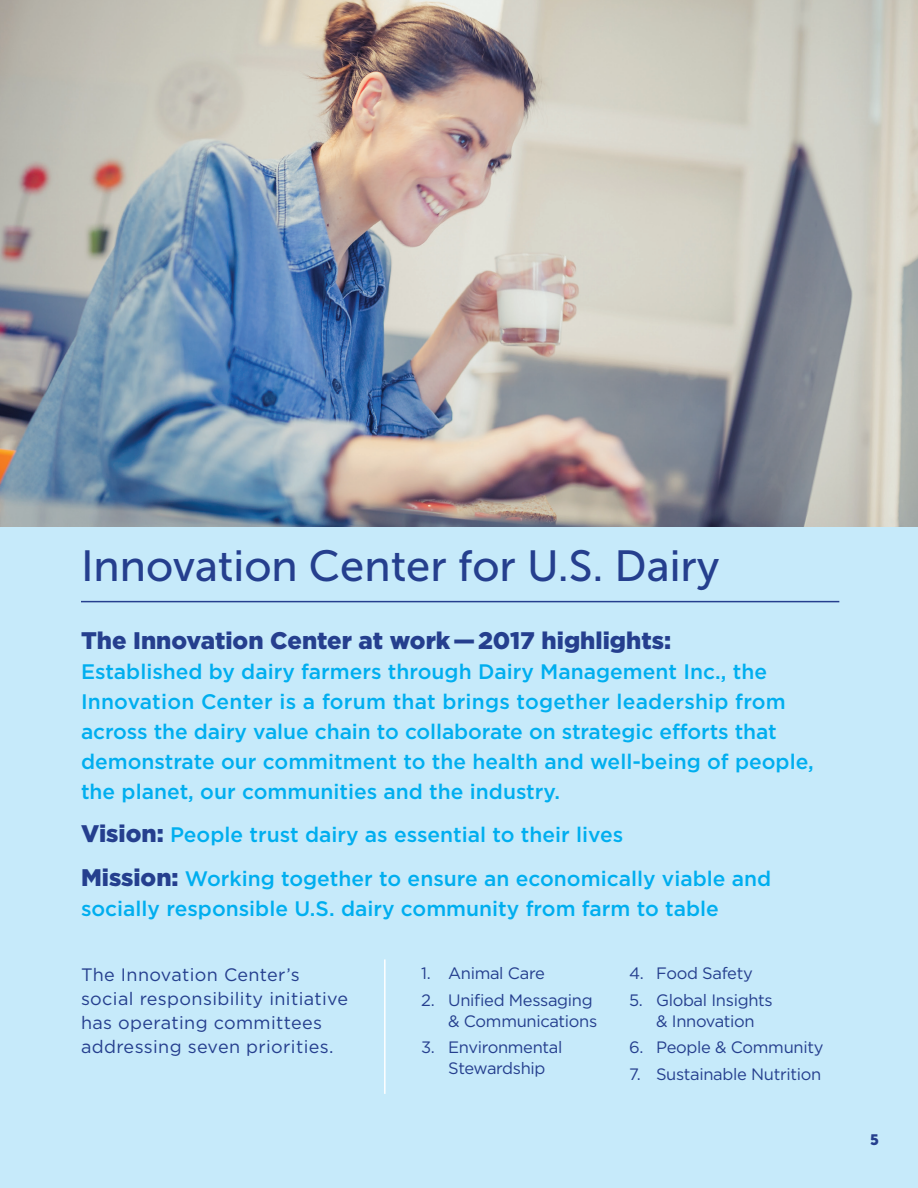
<style>
.page{position:relative;width:918px;height:1188px;background:#fff}
.page>*{position:absolute;margin:0;border:0;box-sizing:border-box;transform-origin:0 0}
.t1{font:43.5px "Museo Sans 500";color:#253f8e}
.t2{font:900 24px "Gotham";color:#253f8e}
.t3{font:500 21px/30px "Gotham";color:#00aeef}
.t4{font:18px/24px "Gotham";letter-spacing:.02em;color:#253f8e}
.t5{font:16.5px/21px "Gotham";letter-spacing:-.02em;color:#253f8e;text-align:right}
.t6{font:15px "Museo Sans 900";color:#253f8e}
.s1{font-weight:900;font-size:24px;color:#253f8e}
</style>
<div class="page">
<div style="left:0;top:495px;width:918px;height:693px;background:#c6eafa"></div>
<img style="left:0;top:0;width:918px;height:526px">
<hr style="left:81px;top:601px;width:758px;height:1px;background:#253f8e">
<hr style="left:384px;top:959px;width:2px;height:135px;background:#fff">
<h1 class="t1" style="left:81px;top:542px;width:640px">Innovation Center for U.S. Dairy</h1>
<p class="t2" style="left:81px;top:626px;width:592px">The Innovation Center at work—2017 highlights:</p>
<p class="t3" style="left:81px;top:656px;width:734px">Established by dairy farmers through Dairy Management Inc., the Innovation Center is a forum that brings together leadership from across the dairy value chain to collaborate on strategic efforts that demonstrate our commitment to the health and well-being of people, the planet, our communities and the industry.</p>
<p class="t3" style="left:81px;top:813px;width:692px;line-height:43.5px"><span class="s1">Vision:</span> People trust dairy as essential to their lives<br><span class="s1">Mission:</span> Working together to ensure an economically viable and</p>
<p class="t3" style="left:81px;top:893px;width:639px">socially responsible U.S. dairy community from farm to table</p>
<p class="t4" style="left:81px;top:962px;width:269px">The Innovation Center’s social responsibility initiative has operating committees addressing seven priorities.</p>
<p class="t5" style="left:421px;top:963px;width:125px">1. Animal Care</p>
<p class="t5" style="left:421px;top:989px;width:178px">2. Unified Messaging &amp; Communications</p>
<p class="t5" style="left:448px;top:1036px;width:116px;text-align:left;text-indent:-27px">3. Environmental<br>Stewardship</p>
<p class="t5" style="left:629px;top:963px;width:125px">4. Food Safety</p>
<p class="t5" style="left:629px;top:989px;width:145px;text-align:center">5. Global Insights &amp; Innovation</p>
<p class="t5" style="left:629px;top:1036px;width:196px">6. People &amp; Community</p>
<p class="t5" style="left:629px;top:1063px;width:194px">7. Sustainable Nutrition</p>
<p class="t6" style="left:870px;top:1131px;width:10px">5</p>
</div>
